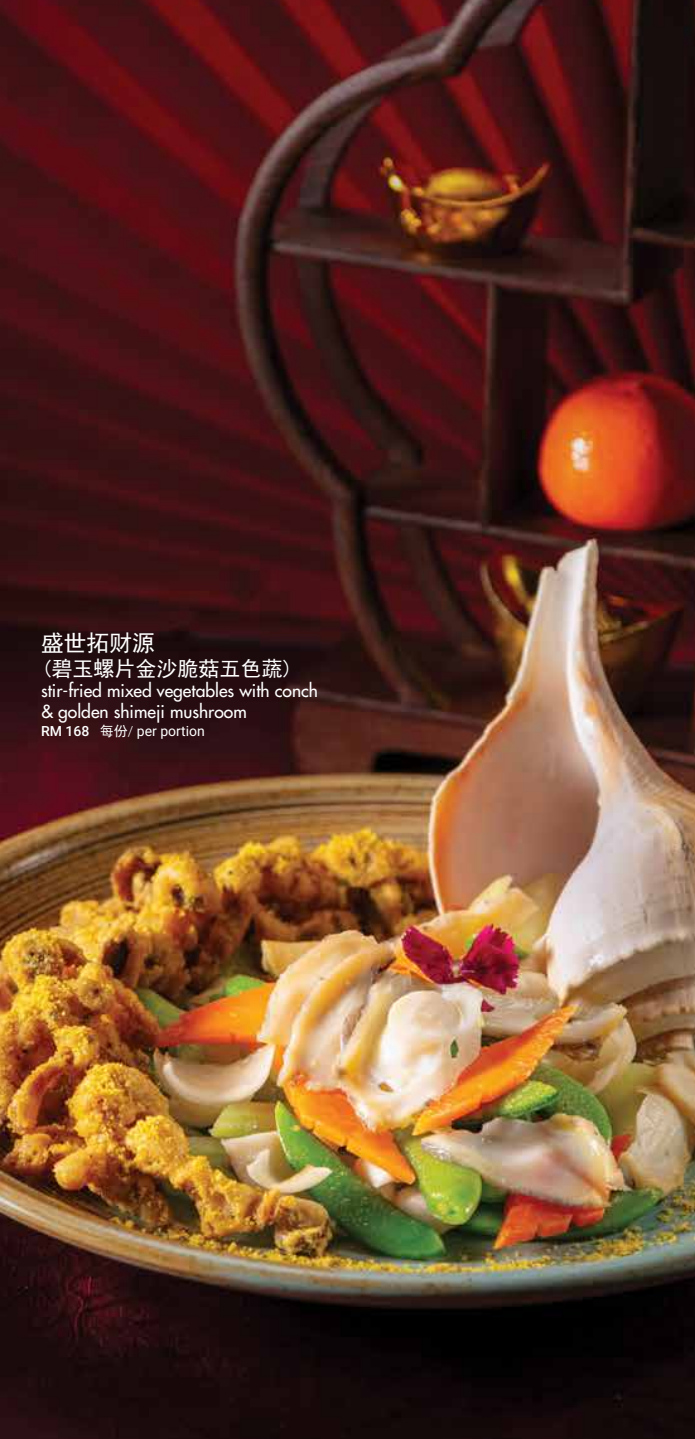
<style>
.page{position:relative;width:695px;height:1439px;background:#fff}
.page>*{position:absolute;margin:0;border:0;box-sizing:border-box;transform-origin:0 0}
.t1{font:22.75px "Sim Hei";color:#fff}
.t2{font:21px "Sim Hei";color:#fff}
.t3{font:500 17.5px/21px "Futura Std";color:#fff}
.t4{font:14px "Roboto";color:#fff}
.s1{font-weight:500}
.s2{font-family:"Sim Hei"}
.s3{font-weight:300}
</style>
<div class="page">
<img style="left:0;top:0;width:694px;height:1439px">
<h1 class="t1" style="left:41px;top:631px;width:115px">盛世拓财源</h1>
<p class="t2" style="left:41px;top:658px;width:254px">(碧玉螺片金沙脆菇五色蔬)</p>
<p class="t3" style="left:41px;top:680px;width:278px">stir-fried mixed vegetables with conch &amp; golden shimeji mushroom</p>
<p class="t4" style="left:41px;top:721px;width:165px"><span class="s1">RM 168</span> <span class="s2">每份</span><span class="s3">/</span> per portion</p>
</div>
